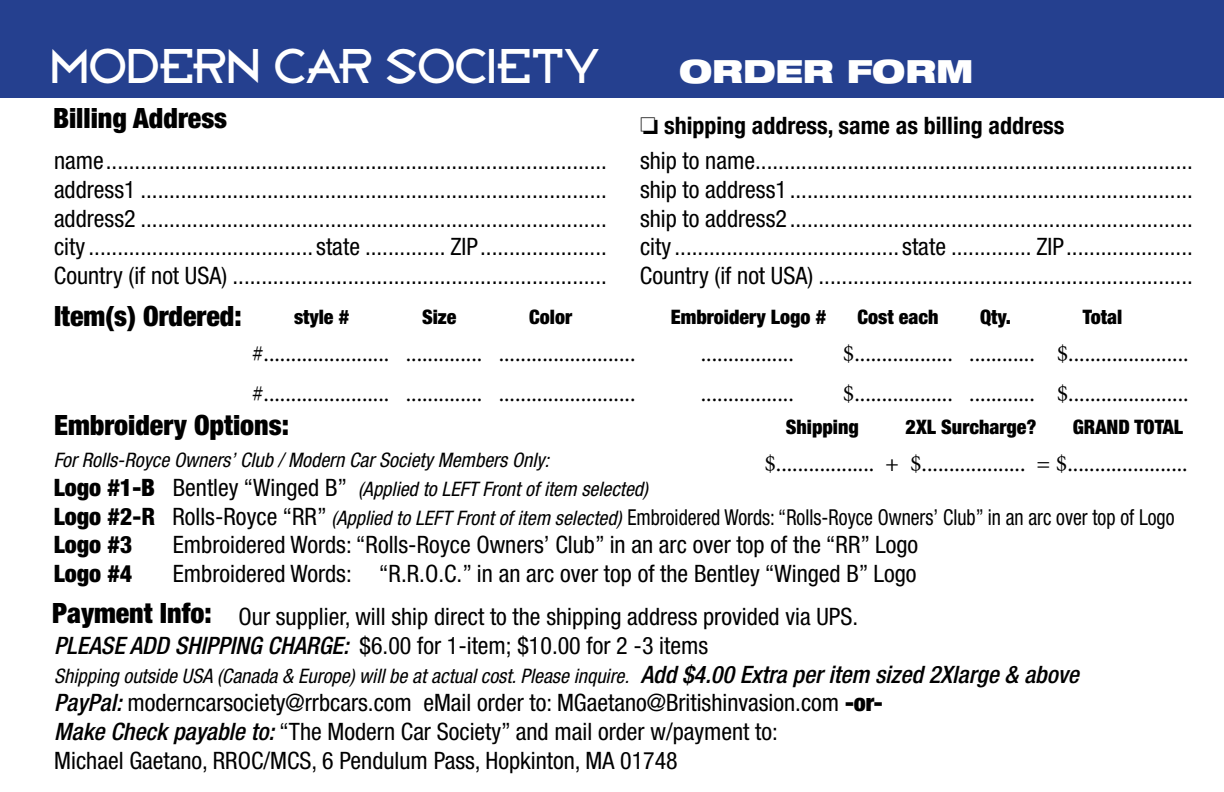
<style>
.page{position:relative;width:1224px;height:792px;background:#fff}
.page>*{position:absolute;margin:0;border:0;box-sizing:border-box;transform-origin:0 0}
.t1{font:48px "Broadband ICG";color:#fff}
.t2{font:900 expanded 32px "Helvetica Neue";color:#fff}
.t3{font:900 condensed 28px "Helvetica Neue";color:#000}
.t4{font:condensed 24px/28.8px "Helvetica Neue";color:#000;text-align:justify}
.t5{font:24px "Minion Pro";color:#000}
.t6{font:900 condensed 24px "Helvetica Neue";color:#000}
.t7{font:condensed 22px "Helvetica Neue";color:#000;scale:.9 1}
.t8{font:italic condensed 20px/28.8px "Helvetica Neue";color:#000}
.t9{font:900 condensed 20px "Helvetica Neue";color:#000}
.s1{font-weight:700}
.s2{font-weight:900;font-style:normal;font-size:24px}
.s3{font-style:normal;font-size:24px}
.s4{font-weight:900;font-size:24px}
.s5{font-weight:800;font-size:24px}
.s6{font-size:24px}
.s7{font-style:italic;font-size:20px}
.s8{font-weight:800}
.s9{font-weight:500;font-style:italic}
.s10{font-weight:500;font-size:24px}
.s11{font-weight:900}
</style>
<div class="page">
<div style="left:0;top:0;width:1224px;height:98px;background:#25408f"></div>
<h1 class="t1" style="left:50px;top:37px;width:551px">MODERN CAR SOCIETY</h1>
<h2 class="t2" style="left:679px;top:51px;width:296px">ORDER FORM</h2>
<p class="t3" style="left:53px;top:100px;width:176px">Billing Address</p>
<p class="t4" style="left:640px;top:107px;width:554px;line-height:35.2px">□ <span class="s1">shipping address, same as billing address<br></span>ship to name............................................................................</p>
<p class="t4" style="left:640px;top:175px;width:554px">ship to address1...................................................................... ship to address2...................................................................... city ....................................... state .............. ZIP......................<br>Country (if not USA) .................................................................</p>
<p class="t3" style="left:54px;top:298px;width:189px">Item(s) Ordered:</p>
<p class="t4" style="left:54px;top:146px;width:554px">name....................................................................................... address1 ................................................................................. address2 ................................................................................. city ....................................... state .............. ZIP......................<br>Country (if not USA) .................................................................</p>
<p class="t9" style="left:294px;top:305px;width:57px">style #</p>
<p class="t9" style="left:422px;top:305px;width:36px">Size</p>
<p class="t9" style="left:529px;top:305px;width:44px">Color</p>
<p class="t9" style="left:671px;top:305px;width:157px">Embroidery Logo #</p>
<p class="t9" style="left:857px;top:305px;width:83px">Cost each</p>
<p class="t9" style="left:980px;top:305px;width:32px">Qty.</p>
<p class="t9" style="left:1083px;top:305px;width:41px">Total</p>
<p class="t5" style="left:252px;top:338px;width:385px">#....................... .............. .........................</p>
<p class="t5" style="left:701px;top:338px;width:95px">.................</p>
<p class="t5" style="left:843px;top:338px;width:347px">$.................. ............ $......................</p>
<p class="t5" style="left:252px;top:378px;width:385px">#....................... .............. .........................</p>
<p class="t5" style="left:701px;top:378px;width:95px">.................</p>
<p class="t5" style="left:843px;top:378px;width:347px">$.................. ............ $......................</p>
<p class="t3" style="left:54px;top:408px;width:237px">Embroidery Options:</p>
<p class="t9" style="left:786px;top:415px;width:75px">Shipping</p>
<p class="t9" style="left:906px;top:415px;width:132px">2XL Surcharge?</p>
<p class="t9" style="left:1073px;top:415px;width:112px">GRAND TOTAL</p>
<p class="t8" style="left:54px;top:445px;width:596px">For Rolls-Royce Owners’ Club / Modern Car Society Members Only:<br><span class="s2">Logo #1-B</span> <span class="s3">Bentley “Winged B”</span> (Applied to LEFT Front of item selected)</p>
<p class="t7" style="left:54px;top:504px;width:1247px"><span class="s4">Logo</span> <span class="s5">#2-R</span> <span class="s6">Rolls-Royce “RR”</span> <span class="s7">(Applied to LEFT Front of item selected)</span> Embroidered Words: “Rolls-Royce Owners’ Club” in an arc over top of Logo</p>
<p class="t6" style="left:54px;top:530px;width:80px">Logo <span class="s8">#3</span></p>
<p class="t4" style="left:173px;top:530px;width:747px">Embroidered Words: “Rolls-Royce Owners’ Club” in an arc over top of the “RR” Logo</p>
<p class="t6" style="left:54px;top:559px;width:80px">Logo <span class="s8">#4</span></p>
<p class="t4" style="left:173px;top:552px;width:745px;line-height:42.8px;text-align:center">Embroidered Words: “R.R.O.C.” in an arc over top of the Bentley “Winged B” Logo<br>Our supplier, will ship direct to the shipping address provided via UPS.</p>
<p class="t4" style="left:54px;top:631px;width:655px"><span class="s9">PLEASE ADD SHIPPING CHARGE:</span> $6.00 for 1-item; $10.00 for 2 -3 items</p>
<p class="t8" style="left:54px;top:661px;width:1026px">Shipping outside USA (Canada &amp; Europe) will be at actual cost. Please inquire. <span class="s10">Add $4.00 Extra per item sized 2Xlarge &amp; above</span></p>
<p class="t4" style="left:54px;top:688px;width:830px;text-align:left"><span class="s9">PayPal:</span> moderncarsociety@rrbcars.com eMail order to: MGaetano@Britishinvasion.com <span class="s11">-or-<br></span><span class="s9">Make Check payable to:</span> “The Modern Car Society” and mail order w/payment to:<br>Michael Gaetano, RROC/MCS, 6 Pendulum Pass, Hopkinton, MA 01748</p>
<p class="t5" style="left:764px;top:448px;width:425px">$.................. + $................... = $......................</p>
<p class="t3" style="left:52px;top:596px;width:161px">Payment Info:</p>
</div>
